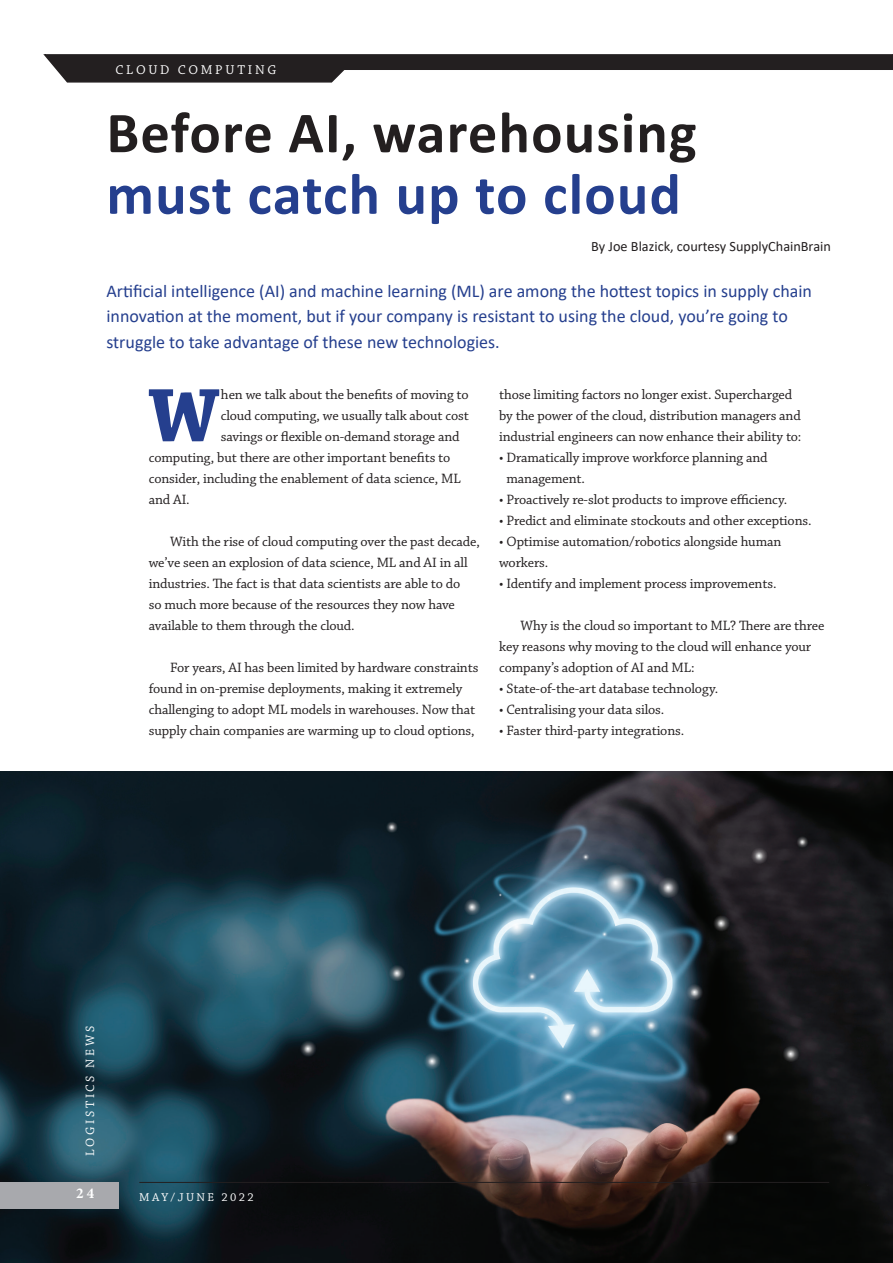
<style>
.page{position:relative;width:893px;height:1263px;background:#fff}
.page>*{position:absolute;margin:0;border:0;box-sizing:border-box;transform-origin:0 0}
.t1{font:700 78.75px "Chaparral Pro";color:#253f8e}
.t2{font:700 58.5px "Calibri";letter-spacing:.02em;color:#231f20}
.t3{font:700 58.5px "Calibri";letter-spacing:.02em;color:#253f8e}
.t4{font:18px/25.5px "Calibri";color:#253f8e}
.t5{font:700 15px "Minion Pro";color:#fff}
.t6{font:14.25px/21px "Chaparral Pro";letter-spacing:-.01em;color:#231f20}
.t7{font:14.25px "Calibri";color:#231f20}
.t8{font:13.5px "Chaparral Pro";letter-spacing:.2em;color:#fff}
.t9{font:12.75px "Chaparral Pro";letter-spacing:.2em;color:#fff}
.t10{font:12px "Chaparral Pro";letter-spacing:.2em;color:#fff}
</style>
<div class="page">
<img style="left:0;top:772px;width:893px;height:491px">
<div style="left:0;top:1182px;width:118px;height:27px;background:#a8a9ad"></div>
<hr style="left:139px;top:1182px;width:690px;height:1px;background:#231f20">
<svg style="left:43px;top:54px;width:850px;height:29px"></svg>
<p class="t8" style="left:116px;top:62px;width:162px">CLOUD COMPUTING</p>
<h2 class="t2" style="left:106px;top:91px;width:592px">Before AI, warehousing</h2>
<h2 class="t3" style="left:106px;top:153px;width:576px">must catch up to cloud</h2>
<p class="t7" style="left:591px;top:236px;width:241px">By Joe Blazick, courtesy SupplyChainBrain</p>
<p class="t4" style="left:106px;top:277px;width:707px">Artificial intelligence (AI) and machine learning (ML) are among the hottest topics in supply chain innovation at the moment, but if your company is resistant to using the cloud, you’re going to struggle to take advantage of these new technologies.</p>
<h1 class="t1" style="left:148px;top:369px;width:72px">W</h1>
<p class="t6" style="left:221px;top:384px;width:249px">hen we talk about the benefits of moving to</p>
<p class="t6" style="left:221px;top:405px;width:250px">cloud computing, we usually talk about cost</p>
<p class="t6" style="left:221px;top:426px;width:240px">savings or flexible on-demand storage and</p>
<p class="t6" style="left:149px;top:447px;width:303px">computing, but there are other important benefits to</p>
<p class="t6" style="left:149px;top:468px;width:313px">consider, including the enablement of data science, ML</p>
<p class="t6" style="left:149px;top:489px;width:42px">and AI.</p>
<p class="t6" style="left:149px;top:531px;width:333px;text-indent:21px">With the rise of cloud computing over the past decade, we’ve seen an explosion of data science, ML and AI in all industries. The fact is that data scientists are able to do<br>so much more because of the resources they now have available to them through the cloud.</p>
<p class="t6" style="left:149px;top:657px;width:331px;text-indent:21px">For years, AI has been limited by hardware constraints found in on-premise deployments, making it extremely challenging to adopt ML models in warehouses. Now that supply chain companies are warming up to cloud options,</p>
<p class="t6" style="left:499px;top:384px;width:304px">those limiting factors no longer exist. Supercharged by the power of the cloud, distribution managers and industrial engineers can now enhance their ability to:</p>
<p class="t6" style="left:506px;top:447px;width:263px;text-indent:-7px">• Dramatically improve workforce planning and management.</p>
<p class="t6" style="left:499px;top:489px;width:290px">• Proactively re-slot products to improve efficiency.</p>
<p class="t6" style="left:499px;top:510px;width:314px">• Predict and eliminate stockouts and other exceptions.</p>
<p class="t6" style="left:499px;top:531px;width:284px">• Optimise automation/robotics alongside human workers.</p>
<p class="t6" style="left:499px;top:573px;width:279px">• Identify and implement process improvements.</p>
<p class="t6" style="left:499px;top:615px;width:327px;text-indent:21px">Why is the cloud so important to ML? There are three key reasons why moving to the cloud will enhance your company’s adoption of AI and ML:</p>
<p class="t6" style="left:499px;top:678px;width:221px">• State-of-the-art database technology.</p>
<p class="t6" style="left:499px;top:699px;width:167px">• Centralising your data silos.</p>
<p class="t6" style="left:499px;top:720px;width:187px">• Faster third-party integrations.</p>
<p class="t9" style="left:83px;top:1156px;width:131px;rotate:-90deg">LOGISTICS NEWS</p>
<p class="t5" style="left:76px;top:1183px;width:20px">24</p>
<p class="t10" style="left:139px;top:1190px;width:116px">MAY/JUNE 2022</p>
</div>
